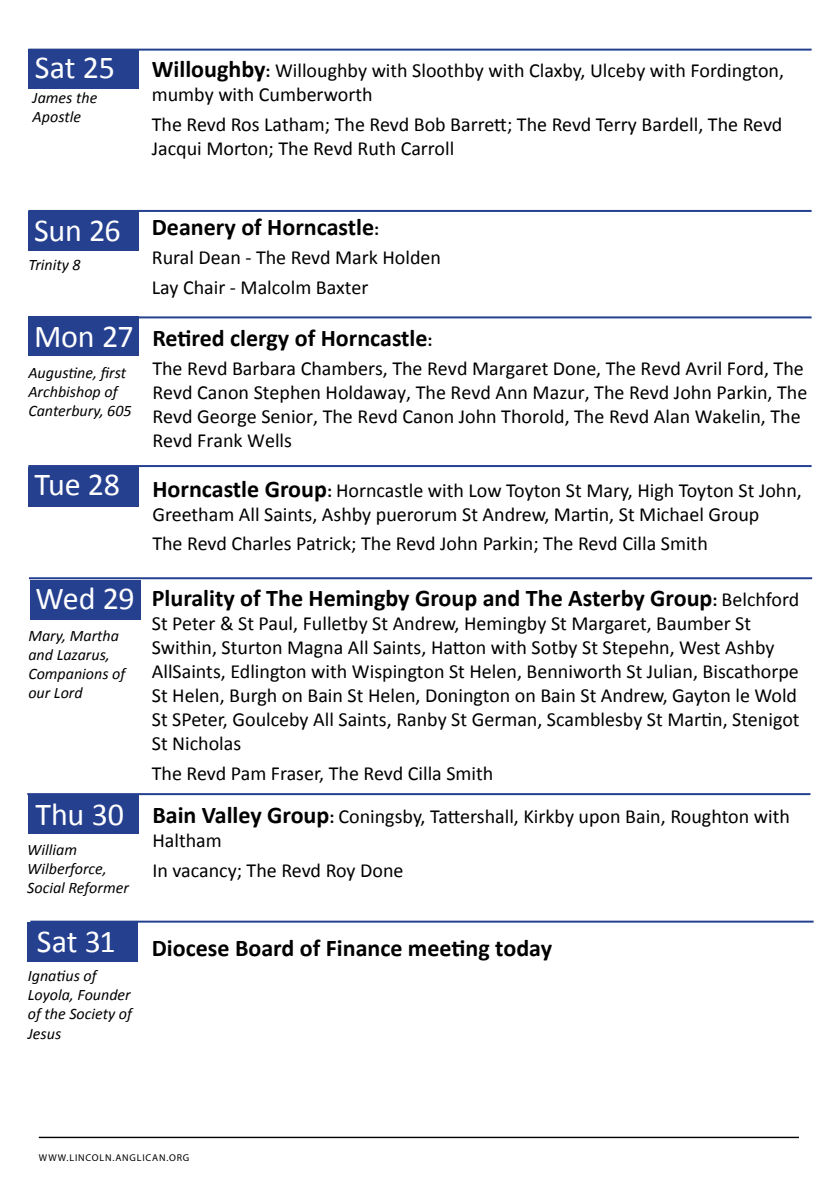
<style>
.page{position:relative;width:840px;height:1191px;background:#fff}
.page>*{position:absolute;margin:0;border:0;box-sizing:border-box;transform-origin:0 0}
.t1{font:32px "Calibri";letter-spacing:-.01em;color:#fff}
.t2{font:700 24px "Calibri";color:#000}
.t3{font:20px/24px "Calibri";color:#000}
.t4{font:italic 16px/19.2px "Calibri";color:#000}
.t5{font:9.8px "Myriad Pro";letter-spacing:.085em;color:#000}
.s1{font-size:32px;color:#fff}
.s2{font-weight:700;font-size:24px}
.s3{font-weight:700;font-size:18px}
.s4{font-size:18px}
.s5{font-weight:400;font-size:32px;color:#fff}
.s6{font-weight:400;font-size:20px}
</style>
<div class="page">
<hr style="left:39px;top:1136px;width:800px;height:2px;background:#000">
<div style="left:799px;top:1130px;width:40px;height:23px;background:#fff"></div>
<div style="left:28px;top:50px;width:111px;height:39px;background:#25408f"></div>
<div style="left:28px;top:211px;width:111px;height:40px;background:#25408f"></div>
<hr style="left:28px;top:465px;width:783px;height:2px;background:#25408f">
<div style="left:28px;top:467px;width:111px;height:40px;background:#25408f"></div>
<hr style="left:29px;top:577px;width:782px;height:2px;background:#25408f">
<div style="left:30px;top:580px;width:111px;height:39px;background:#25408f"></div>
<hr style="left:27px;top:793px;width:783px;height:2px;background:#25408f">
<div style="left:28px;top:793px;width:111px;height:40px;background:#25408f"></div>
<hr style="left:30px;top:920px;width:783px;height:2px;background:#25408f">
<div style="left:27px;top:922px;width:111px;height:39px;background:#25408f"></div>
<hr style="left:28px;top:316px;width:783px;height:2px;background:#25408f">
<div style="left:28px;top:316px;width:111px;height:40px;background:#25408f"></div>
<hr style="left:28px;top:210px;width:783px;height:2px;background:#25408f">
<hr style="left:28px;top:49px;width:783px;height:2px;background:#25408f">
<p class="t3" style="left:152px;top:59px;width:633px;text-indent:-117px"><span class="s1">Sat 25</span> <span class="s2">Willoughby</span><span class="s3">:</span> Willoughby with Sloothby with Claxby, Ulceby with Fordington, mumby with Cumberworth</p>
<p class="t3" style="left:152px;top:112px;width:631px">The Revd Ros Latham; The Revd Bob Barrett; The Revd Terry Bardell, The Revd<br>Jacqui Morton; The Revd Ruth Carroll</p>
<p class="t4" style="left:33px;top:87px;width:66px">James the<br>Apostle</p>
<h1 class="t1" style="left:34px;top:210px;width:88px">Sun 26</h1>
<p class="t4" style="left:28px;top:255px;width:54px">Trinity 8</p>
<p class="t2" style="left:152px;top:211px;width:229px">Deanery of Horncastle<span class="s4">:</span></p>
<p class="t3" style="left:152px;top:243px;width:290px;line-height:29.6px">Rural Dean - The Revd Mark Holden<br>Lay Chair - Malcolm Baxter</p>
<p class="t2" style="left:34px;top:322px;width:400px"><span class="s5">Mon 27</span> Retired clergy of Horncastle<span class="s4">:</span></p>
<p class="t3" style="left:152px;top:357px;width:656px">The Revd Barbara Chambers, The Revd Margaret Done, The Revd Avril Ford, The Revd Canon Stephen Holdaway, The Revd Ann Mazur, The Revd John Parkin, The Revd George Senior, The Revd Canon John Thorold, The Revd Alan Wakelin, The Revd Frank Wells</p>
<p class="t4" style="left:28px;top:362px;width:105px">Augustine, first<br>Archbishop of<br>Canterbury, 605</p>
<h1 class="t1" style="left:35px;top:464px;width:87px">Tue 28</h1>
<p class="t3" style="left:152px;top:478px;width:650px"><span class="s2">Horncastle Group</span><span class="s3">:</span> Horncastle with Low Toyton St Mary, High Toyton St John,<br>Greetham All Saints, Ashby puerorum St Andrew, Martin, St Michael Group</p>
<p class="t3" style="left:152px;top:532px;width:556px">The Revd Charles Patrick; The Revd John Parkin; The Revd Cilla Smith</p>
<p class="t2" style="left:35px;top:583px;width:765px"><span class="s5">Wed 29</span> Plurality of The Hemingby Group and The Asterby Group<span class="s4">:</span> <span class="s6">Belchford</span></p>
<p class="t3" style="left:152px;top:611px;width:649px">St Peter &amp; St Paul, Fulletby St Andrew, Hemingby St Margaret, Baumber St Swithin, Sturton Magna All Saints, Hatton with Sotby St Stepehn, West Ashby AllSaints, Edlington with Wispington St Helen, Benniworth St Julian, Biscathorpe St Helen, Burgh on Bain St Helen, Donington on Bain St Andrew, Gayton le Wold St SPeter, Goulceby All Saints, Ranby St German, Scamblesby St Martin, Stenigot St Nicholas</p>
<p class="t3" style="left:35px;top:751px;width:755px;line-height:43.4px;text-indent:116px">The Revd Pam Fraser, The Revd Cilla Smith<br><span class="s1">Thu 30</span> <span class="s2">Bain Valley Group</span><span class="s3">:</span> Coningsby, Tattershall, Kirkby upon Bain, Roughton with</p>
<p class="t3" style="left:152px;top:826px;width:252px;line-height:29.6px">Haltham<br>In vacancy; The Revd Roy Done</p>
<p class="t4" style="left:28px;top:625px;width:98px">Mary, Martha and Lazarus,<br>Companions of our Lord</p>
<p class="t4" style="left:27px;top:839px;width:103px">William<br>Wilberforce,<br>Social Reformer</p>
<p class="t2" style="left:37px;top:932px;width:516px"><sup>Sat</sup> <sup>31</sup> Diocese Board of Finance meeting today</p>
<p class="t4" style="left:28px;top:965px;width:106px">Ignatius of<br>Loyola, Founder of the Society of<br>Jesus</p>
<p class="t5" style="left:39px;top:1151px;width:152px">WWW.LINCOLN.ANGLICAN.ORG</p>
</div>
